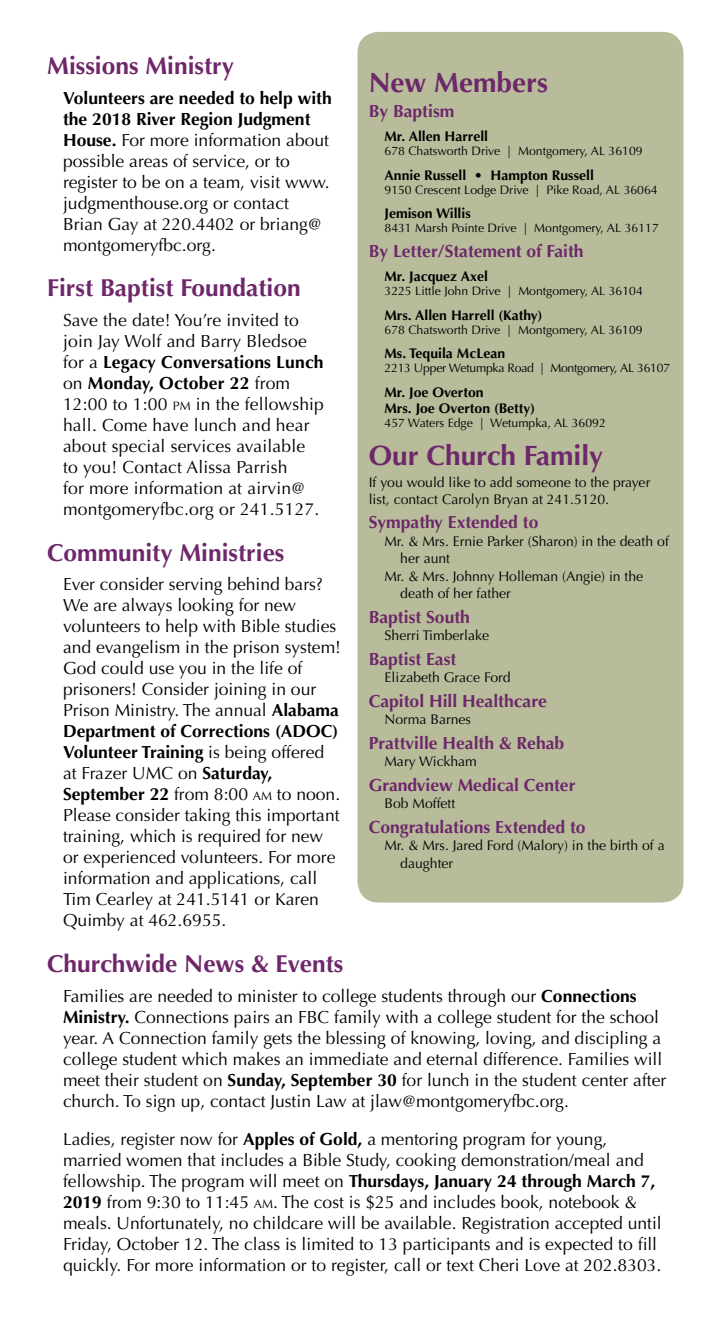
<style>
.page{position:relative;width:715px;height:1323px;background:#fff}
.page>*{position:absolute;margin:0;border:0;box-sizing:border-box;transform-origin:0 0}
.t1{font:700 28px "Optima";color:#6d276a}
.t2{font:700 24.5px "Optima";color:#6d276a}
.t3{font:17.5px/21px "Optima";color:#000}
.t4{font:700 17.5px "Optima";color:#6d276a}
.t5{font:14px/16.8px "Optima";color:#000}
.t6{font:700 14px/15.8px "Optima";color:#000}
.t7{font:12.25px "Optima";color:#000}
.t8{font:12.25px "Optima";letter-spacing:-.02em;color:#000}
.s1{font-weight:700}
.s2{font-size:12.25px}
</style>
<div class="page">
<div style="left:357px;top:32px;width:326px;height:871px;background:#b8bc9b;border-radius:21px"></div>
<h2 class="t2" style="left:47px;top:52px;width:188px">Missions Ministry</h2>
<p class="t3" style="left:63px;top:88px;width:270px"><span class="s1">Volunteers are needed to help with the 2018 River Region Judgment<br>House.</span> For more information about possible areas of service, or to register to be on a team, visit www. judgmenthouse.org or contact<br>Brian Gay at 220.4402 or briang@ montgomeryfbc.org.</p>
<h2 class="t2" style="left:47px;top:274px;width:255px">First Baptist Foundation</h2>
<p class="t3" style="left:63px;top:310px;width:262px">Save the date! You’re invited to join Jay Wolf and Barry Bledsoe for a <span class="s1">Legacy Conversations Lunch </span>on <span class="s1">Monday, October 22</span> from<br>12:00 to 1:00 <span class="s2">PM</span> in the fellowship hall. Come have lunch and hear about special services available to you! Contact Alissa Parrish<br>for more information at airvin@ montgomeryfbc.org or 241.5127.</p>
<h2 class="t2" style="left:47px;top:538px;width:238px">Community Ministries</h2>
<p class="t3" style="left:63px;top:574px;width:279px">Ever consider serving behind bars?<br>We are always looking for new volunteers to help with Bible studies and evangelism in the prison system!<br>God could use you in the life of prisoners! Consider joining in our Prison Ministry. The annual <span class="s1">Alabama Department of Corrections (ADOC)<br>Volunteer Training</span> is being offered at Frazer UMC on <span class="s1">Saturday, September 22</span> from 8:00 <span class="s2">AM</span> to noon.<br>Please consider taking this important training, which is required for new or experienced volunteers. For more information and applications, call Tim Cearley at 241.5141 or Karen Quimby at 462.6955.</p>
<h2 class="t2" style="left:47px;top:949px;width:297px">Churchwide News &amp; Events</h2>
<p class="t3" style="left:63px;top:985px;width:604px">Families are needed to minister to college students through our <span class="s1">Connections Ministry.</span> Connections pairs an FBC family with a college student for the school year. A Connection family gets the blessing of knowing, loving, and discipling a college student which makes an immediate and eternal difference. Families will meet their student on <span class="s1">Sunday, September 30</span> for lunch in the student center after church. To sign up, contact Justin Law at jlaw@montgomeryfbc.org.</p>
<p class="t3" style="left:63px;top:1129px;width:599px">Ladies, register now for <span class="s1">Apples of Gold,</span> a mentoring program for young, married women that includes a Bible Study, cooking demonstration/meal and fellowship. The program will meet on <span class="s1">Thursdays, January 24 through March 7, 2019</span> from 9:30 to 11:45 <span class="s2">AM</span>. The cost is $25 and includes book, notebook &amp; meals. Unfortunately, no childcare will be available. Registration accepted until Friday, October 12. The class is limited to 13 participants and is expected to fill quickly. For more information or to register, call or text Cheri Love at 202.8303.</p>
<h1 class="t1" style="left:368px;top:67px;width:180px">New Members</h1>
<p class="t4" style="left:368px;top:101px;width:87px">By Baptism</p>
<p class="t6" style="left:384px;top:129px;width:105px">Mr. Allen Harrell</p>
<p class="t7" style="left:384px;top:144px;width:259px">678 Chatsworth Drive | Montgomery, AL 36109</p>
<p class="t6" style="left:384px;top:167px;width:211px">Annie Russell • Hampton Russell</p>
<p class="t7" style="left:384px;top:183px;width:274px">9150 Crescent Lodge Drive | Pike Road, AL 36064</p>
<p class="t6" style="left:384px;top:206px;width:88px">Jemison Willis</p>
<p class="t7" style="left:384px;top:221px;width:275px">8431 Marsh Pointe Drive | Montgomery, AL 36117</p>
<p class="t4" style="left:368px;top:241px;width:216px">By Letter/Statement of Faith</p>
<p class="t6" style="left:384px;top:269px;width:105px">Mr. Jacquez Axel</p>
<p class="t7" style="left:384px;top:284px;width:259px">3225 Little John Drive | Montgomery, AL 36104</p>
<p class="t6" style="left:384px;top:307px;width:159px">Mrs. Allen Harrell (Kathy)</p>
<p class="t7" style="left:384px;top:323px;width:259px">678 Chatsworth Drive | Montgomery, AL 36109</p>
<p class="t6" style="left:384px;top:346px;width:122px">Ms. Tequila McLean</p>
<p class="t8" style="left:384px;top:361px;width:287px">2213 Upper Wetumpka Road | Montgomery, AL 36107</p>
<p class="t6" style="left:384px;top:384px;width:152px">Mr. Joe Overton<br>Mrs. Joe Overton (Betty)</p>
<p class="t7" style="left:384px;top:415px;width:223px">457 Waters Edge | Wetumpka, AL 36092</p>
<h1 class="t1" style="left:368px;top:439px;width:236px">Our Church Family</h1>
<p class="t5" style="left:368px;top:474px;width:283px">If you would like to add someone to the prayer list, contact Carolyn Bryan at 241.5120.</p>
<p class="t4" style="left:368px;top:512px;width:171px">Sympathy Extended to</p>
<p class="t5" style="left:384px;top:533px;width:285px">Mr. &amp; Mrs. Ernie Parker (Sharon) in the death of</p>
<p class="t5" style="left:400px;top:550px;width:51px">her aunt</p>
<p class="t5" style="left:384px;top:568px;width:260px">Mr. &amp; Mrs. Johnny Holleman (Angie) in the</p>
<p class="t5" style="left:400px;top:585px;width:112px">death of her father</p>
<p class="t4" style="left:368px;top:607px;width:103px">Baptist South</p>
<p class="t5" style="left:384px;top:627px;width:106px">Sherri Timberlake</p>
<p class="t4" style="left:368px;top:649px;width:89px">Baptist East</p>
<p class="t5" style="left:384px;top:669px;width:128px">Elizabeth Grace Ford</p>
<p class="t4" style="left:368px;top:691px;width:179px">Capitol Hill Healthcare</p>
<p class="t5" style="left:384px;top:711px;width:88px">Norma Barnes</p>
<p class="t4" style="left:368px;top:733px;width:197px">Prattville Health &amp; Rehab</p>
<p class="t5" style="left:384px;top:753px;width:94px">Mary Wickham</p>
<p class="t4" style="left:368px;top:775px;width:208px">Grandview Medical Center</p>
<p class="t5" style="left:384px;top:795px;width:72px">Bob Moffett</p>
<p class="t4" style="left:368px;top:817px;width:218px">Congratulations Extended to</p>
<p class="t5" style="left:400px;top:837px;width:266px;line-height:17.5px;text-indent:-16px">Mr. &amp; Mrs. Jared Ford (Malory) in the birth of a daughter</p>
</div>
